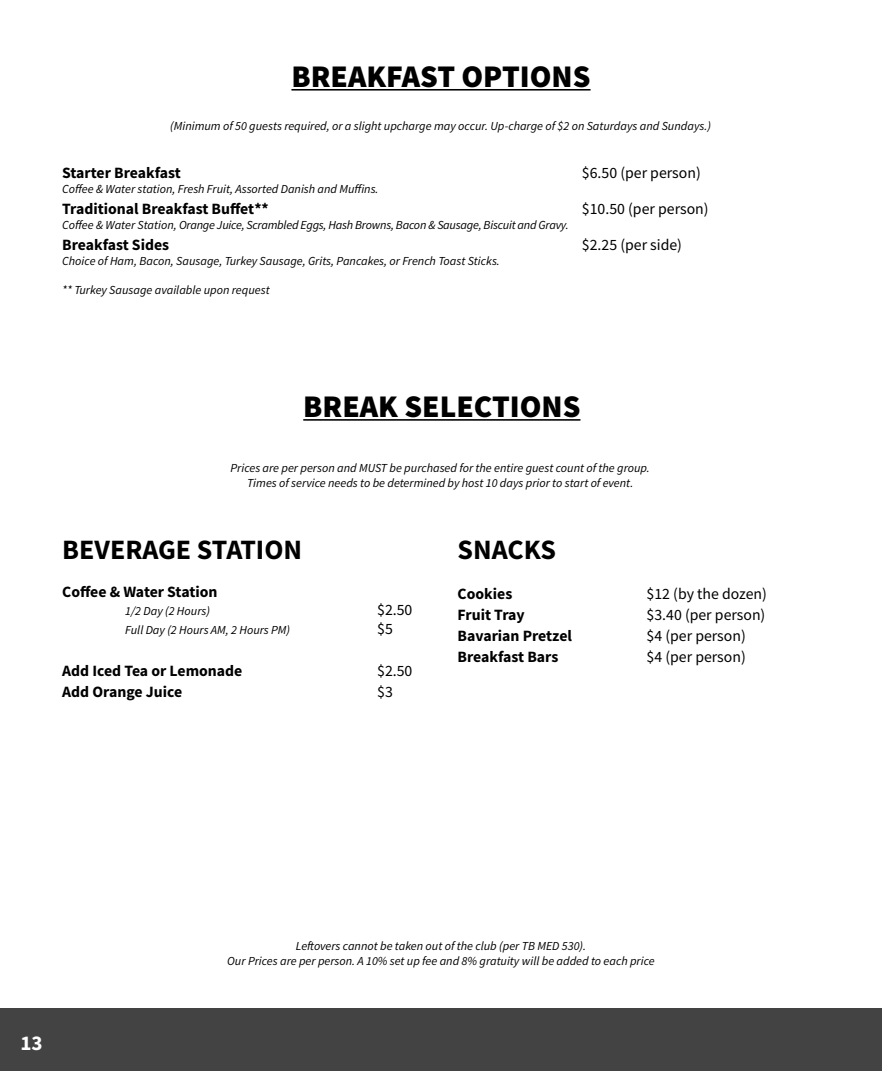
<style>
.page{position:relative;width:882px;height:1071px;background:#fff}
.page>*{position:absolute;margin:0;border:0;box-sizing:border-box;transform-origin:0 0}
.t1{font:900 31.5px "Source Sans Pro";color:#000}
.t2{font:700 28px "Source Sans Pro";color:#000}
.t3{font:700 21px "Source Sans Pro";color:#fff}
.t4{font:700 15.75px "Source Sans Pro";color:#000}
.t5{font:15.75px "Source Sans Pro";color:#000}
.t6{font:italic 12.25px/14.7px "Source Sans Pro";color:#000;text-align:center}
.t7{font:italic 12.25px "Source Sans Pro";letter-spacing:-.02em;color:#000}
</style>
<div class="page">
<div style="left:0;top:1008px;width:882px;height:63px;background:#434343"></div>
<hr style="left:291px;top:89px;width:300px;height:2px;background:#000">
<hr style="left:303px;top:419px;width:277px;height:2px;background:#000">
<h1 class="t1" style="left:291px;top:54px;width:301px">BREAKFAST OPTIONS</h1>
<p class="t6" style="left:170px;top:119px;width:542px">(Minimum of 50 guests required, or a slight upcharge may occur. Up-charge of $2 on Saturdays and Sundays.)</p>
<p class="t4" style="left:62px;top:163px;width:120px">Starter Breakfast</p>
<p class="t5" style="left:582px;top:163px;width:120px">$6.50 (per person)</p>
<p class="t6" style="left:62px;top:182px;width:318px">Coffee &amp; Water station, Fresh Fruit, Assorted Danish and Muffins.</p>
<p class="t4" style="left:62px;top:198px;width:208px">Traditional Breakfast Buffet**</p>
<p class="t5" style="left:582px;top:199px;width:128px">$10.50 (per person)</p>
<p class="t7" style="left:62px;top:217px;width:508px">Coffee &amp; Water Station, Orange Juice, Scrambled Eggs, Hash Browns, Bacon &amp; Sausage, Biscuit and Gravy.</p>
<p class="t4" style="left:62px;top:234px;width:109px">Breakfast Sides</p>
<p class="t5" style="left:582px;top:235px;width:102px">$2.25 (per side)</p>
<p class="t6" style="left:62px;top:253px;width:439px">Choice of Ham, Bacon, Sausage, Turkey Sausage, Grits, Pancakes, or French Toast Sticks.</p>
<p class="t6" style="left:62px;top:282px;width:209px">** Turkey Sausage available upon request</p>
<h1 class="t1" style="left:303px;top:384px;width:279px">BREAK SELECTIONS</h1>
<p class="t6" style="left:231px;top:461px;width:421px">Prices are per person and MUST be purchased for the entire guest count of the group.<br>Times of service needs to be determined by host 10 days prior to start of event.</p>
<h2 class="t2" style="left:62px;top:530px;width:241px">BEVERAGE STATION</h2>
<p class="t4" style="left:62px;top:581px;width:157px">Coffee &amp; Water Station</p>
<p class="t6" style="left:125px;top:604px;width:86px">1/2 Day (2 Hours)</p>
<p class="t5" style="left:377px;top:600px;width:37px">$2.50</p>
<p class="t6" style="left:125px;top:623px;width:166px">Full Day (2 Hours AM, 2 Hours PM)</p>
<p class="t5" style="left:377px;top:619px;width:17px">$5</p>
<p class="t4" style="left:62px;top:660px;width:182px">Add Iced Tea or Lemonade</p>
<p class="t5" style="left:377px;top:661px;width:37px">$2.50</p>
<p class="t4" style="left:62px;top:681px;width:121px">Add Orange Juice</p>
<p class="t5" style="left:377px;top:682px;width:17px">$3</p>
<h2 class="t2" style="left:458px;top:530px;width:100px">SNACKS</h2>
<p class="t4" style="left:458px;top:583px;width:56px">Cookies</p>
<p class="t5" style="left:647px;top:583px;width:122px">$12 (by the dozen)</p>
<p class="t4" style="left:458px;top:604px;width:69px">Fruit Tray</p>
<p class="t5" style="left:647px;top:604px;width:120px">$3.40 (per person)</p>
<p class="t4" style="left:458px;top:625px;width:116px">Bavarian Pretzel</p>
<p class="t5" style="left:647px;top:625px;width:101px">$4 (per person)</p>
<p class="t4" style="left:458px;top:646px;width:102px">Breakfast Bars</p>
<p class="t5" style="left:647px;top:646px;width:101px">$4 (per person)</p>
<h3 class="t3" style="left:20px;top:1029px;width:24px">13</h3>
<p class="t6" style="left:227px;top:938px;width:429px">Leftovers cannot be taken out of the club (per TB MED 530).<br>Our Prices are per person. A 10% set up fee and 8% gratuity will be added to each price</p>
</div>
